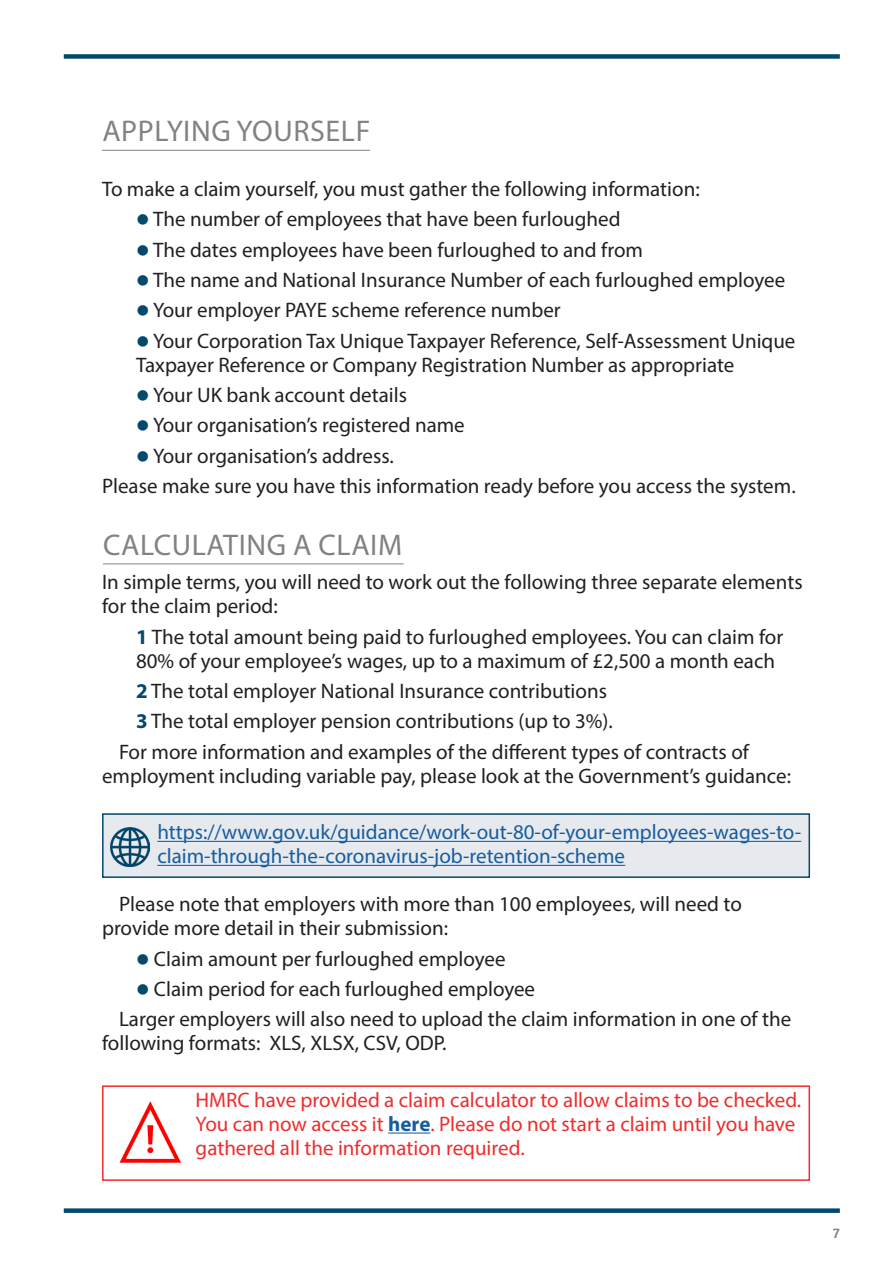
<style>
.page{position:relative;width:893px;height:1263px;background:#fff}
.page>*{position:absolute;margin:0;border:0;box-sizing:border-box;transform-origin:0 0}
.t1{font:30px "Myriad Pro";letter-spacing:.02em;color:#808285}
.CT_Standfirst{font:21px/24px "Myriad Pro";color:#231f20}
.CT_Standfirst-2{font:21px/24px "Myriad Pro";color:#ee2d2d}
.CT_Standfirst-3{font:21px/24px "Myriad Pro";color:#175d9e}
.t2{font:700 13.5px "Prelo Slab W01";color:#808285}
.s1{color:#02496c}
.s2{font-weight:700;color:#02496c}
.s3{font-weight:700;color:#175d9e}
</style>
<div class="page">
<div style="left:102px;top:813px;width:708px;height:65px;background:#e6e9ee;border:2px solid #02496c"></div>
<img style="left:111px;top:828px;width:38px;height:38px">
<div style="left:64px;top:54px;width:776px;height:5px;background:#02496c"></div>
<div style="left:64px;top:1208px;width:776px;height:5px;background:#02496c"></div>
<hr style="left:157px;top:841px;width:644px;height:1px;background:#175d9e">
<hr style="left:157px;top:865px;width:468px;height:1px;background:#175d9e">
<hr style="left:388px;top:1132px;width:42px;height:1px;background:#175d9e">
<hr style="left:102px;top:150px;width:268px;height:1px;background:#808285">
<hr style="left:103px;top:564px;width:301px;height:1px;background:#808285">
<div style="left:102px;top:1085px;width:708px;height:96px;border:2px solid #ee2d2d"></div>
<img style="left:119px;top:1101px;width:62px;height:62px">
<p class="t1" style="left:102px;top:113px;width:269px">APPLYING YOURSELF</p>
<p class="CT_Standfirst" style="left:102px;top:176px;width:599px">To make a claim yourself, you must gather the following information:</p>
<p class="CT_Standfirst" style="left:136px;top:207px;width:486px"><span class="s1">●</span> The number of employees that have been furloughed</p>
<p class="CT_Standfirst" style="left:136px;top:237px;width:508px"><span class="s1">●</span> The dates employees have been furloughed to and from</p>
<p class="CT_Standfirst" style="left:136px;top:268px;width:651px"><span class="s1">●</span> The name and National Insurance Number of each furloughed employee</p>
<p class="CT_Standfirst" style="left:136px;top:298px;width:426px"><span class="s1">●</span> Your employer PAYE scheme reference number</p>
<p class="CT_Standfirst" style="left:136px;top:328px;width:661px"><span class="s1">●</span> Your Corporation Tax Unique Taxpayer Reference, Self-Assessment Unique<br>Taxpayer Reference or Company Registration Number as appropriate</p>
<p class="CT_Standfirst" style="left:136px;top:383px;width:272px"><span class="s1">●</span> Your UK bank account details</p>
<p class="CT_Standfirst" style="left:136px;top:413px;width:330px"><span class="s1">●</span> Your organisation’s registered name</p>
<p class="CT_Standfirst" style="left:136px;top:443px;width:259px"><span class="s1">●</span> Your organisation’s address.</p>
<p class="CT_Standfirst" style="left:102px;top:474px;width:695px">Please make sure you have this information ready before you access the system.</p>
<p class="t1" style="left:103px;top:526px;width:300px">CALCULATING A CLAIM</p>
<p class="CT_Standfirst" style="left:102px;top:570px;width:702px">In simple terms, you will need to work out the following three separate elements for the claim period:</p>
<p class="CT_Standfirst" style="left:136px;top:624px;width:649px"><span class="s2">1</span> The total amount being paid to furloughed employees. You can claim for<br>80% of your employee’s wages, up to a maximum of £2,500 a month each</p>
<p class="CT_Standfirst" style="left:136px;top:679px;width:472px"><span class="s2">2</span> The total employer National Insurance contributions</p>
<p class="CT_Standfirst" style="left:136px;top:709px;width:478px"><span class="s2">3</span> The total employer pension contributions (up to 3%).</p>
<p class="CT_Standfirst" style="left:102px;top:739px;width:690px;text-indent:17px">For more information and examples of the different types of contracts of employment including variable pay, please look at the Government’s guidance:</p>
<p class="CT_Standfirst-3" style="left:157px;top:820px;width:645px">https://www.gov.uk/guidance/work-out-80-of-your-employees-wages-to&shy;claim-through-the-coronavirus-job-retention-scheme</p>
<p class="CT_Standfirst" style="left:102px;top:892px;width:641px;text-indent:17px">Please note that employers with more than 100 employees, will need to provide more detail in their submission:</p>
<p class="CT_Standfirst" style="left:136px;top:946px;width:371px"><span class="s1">●</span> Claim amount per furloughed employee</p>
<p class="CT_Standfirst" style="left:136px;top:977px;width:401px"><span class="s1">●</span> Claim period for each furloughed employee</p>
<p class="CT_Standfirst" style="left:102px;top:1007px;width:691px;text-indent:17px">Larger employers will also need to upload the claim information in one of the following formats: XLS, XLSX, CSV, ODP.</p>
<p class="CT_Standfirst-2" style="left:196px;top:1087px;width:607px">HMRC have provided a claim calculator to allow claims to be checked.<br>You can now access it <span class="s3">here</span>. Please do not start a claim until you have gathered all the information required.</p>
<p class="t2" style="left:833px;top:1225px;width:8px">7</p>
</div>
